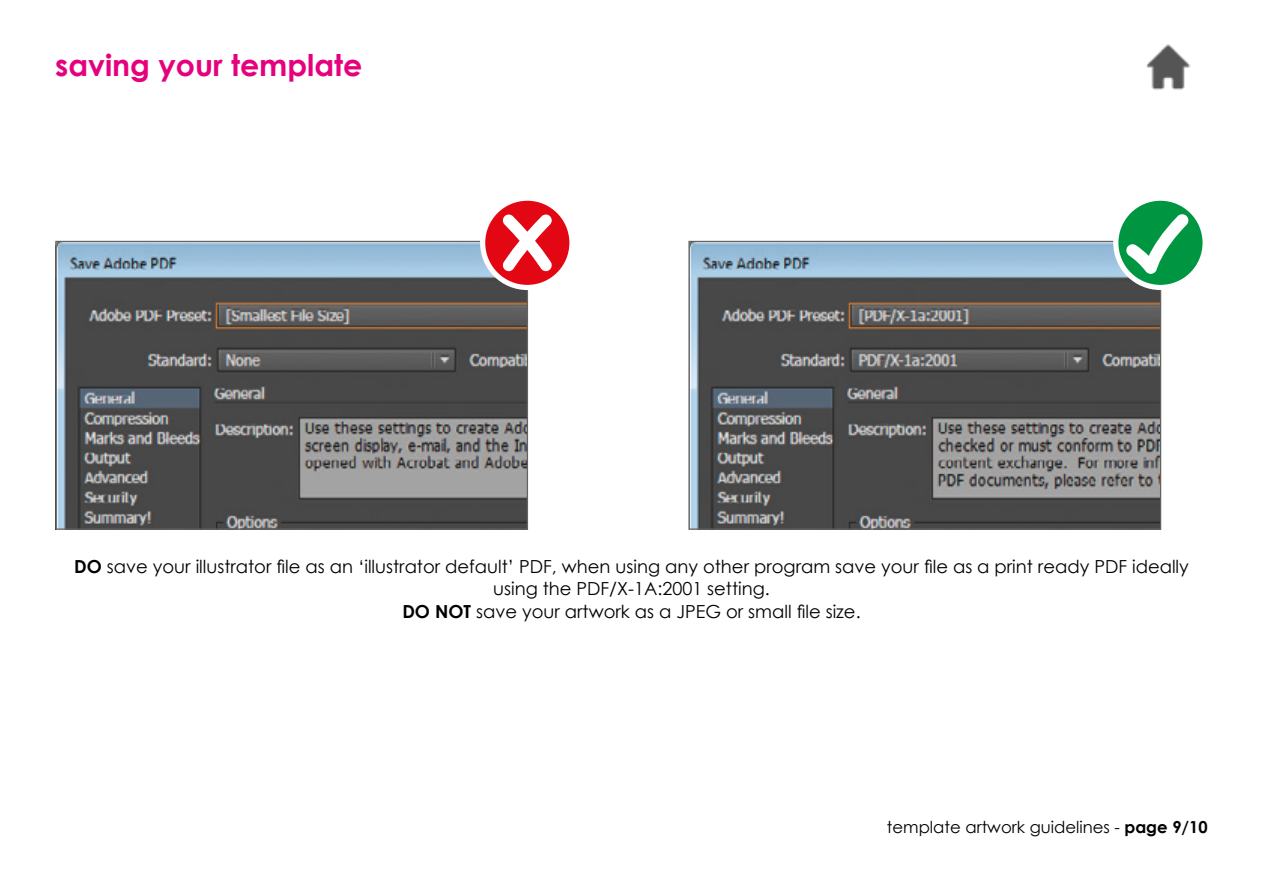
<style>
.page{position:relative;width:1263px;height:893px;background:#fff}
.page>*{position:absolute;margin:0;border:0;box-sizing:border-box;transform-origin:0 0}
.t1{font:700 30px "Century Gothic";color:#e6007d}
.t2{font:18px/22.5px "Century Gothic";color:#000;text-align:center}
.t3{font:16.5px "Century Gothic";color:#000}
.s1{font-weight:700}
</style>
<div class="page">
<img style="left:57px;top:243px;width:469px;height:285px">
<div style="left:55px;top:241px;width:473px;height:289px;border:1px solid #646363"></div>
<img style="left:690px;top:243px;width:469px;height:285px">
<div style="left:688px;top:241px;width:473px;height:289px;border:1px solid #646363"></div>
<div style="left:480px;top:196px;width:94px;height:94px;border:10px solid #fff;border-radius:50%"></div>
<div style="left:485px;top:201px;width:84px;height:84px;background:#e30613;border-radius:50%"></div>
<svg style="left:502px;top:214px;width:50px;height:57px"></svg>
<div style="left:1113px;top:196px;width:95px;height:94px;border:10px solid #fff;border-radius:50%"></div>
<div style="left:1118px;top:201px;width:84px;height:84px;background:#009641;border-radius:50%"></div>
<svg style="left:1125px;top:214px;width:64px;height:60px"></svg>
<img style="left:1146px;top:44px;width:45px;height:46px">
<h1 class="t1" style="left:55px;top:42px;width:309px">saving your template</h1>
<p class="t2" style="left:74px;top:555px;width:1116px"><span class="s1">DO</span> save your illustrator file as an ‘illustrator default’ PDF, when using any other program save your file as a print ready PDF ideally using the PDF/X-1A:2001 setting.<br><span class="s1">DO NOT</span> save your artwork as a JPEG or small file size.</p>
<p class="t3" style="left:887px;top:816px;width:322px">template artwork guidelines - <span class="s1">page 9/10</span></p>
</div>
